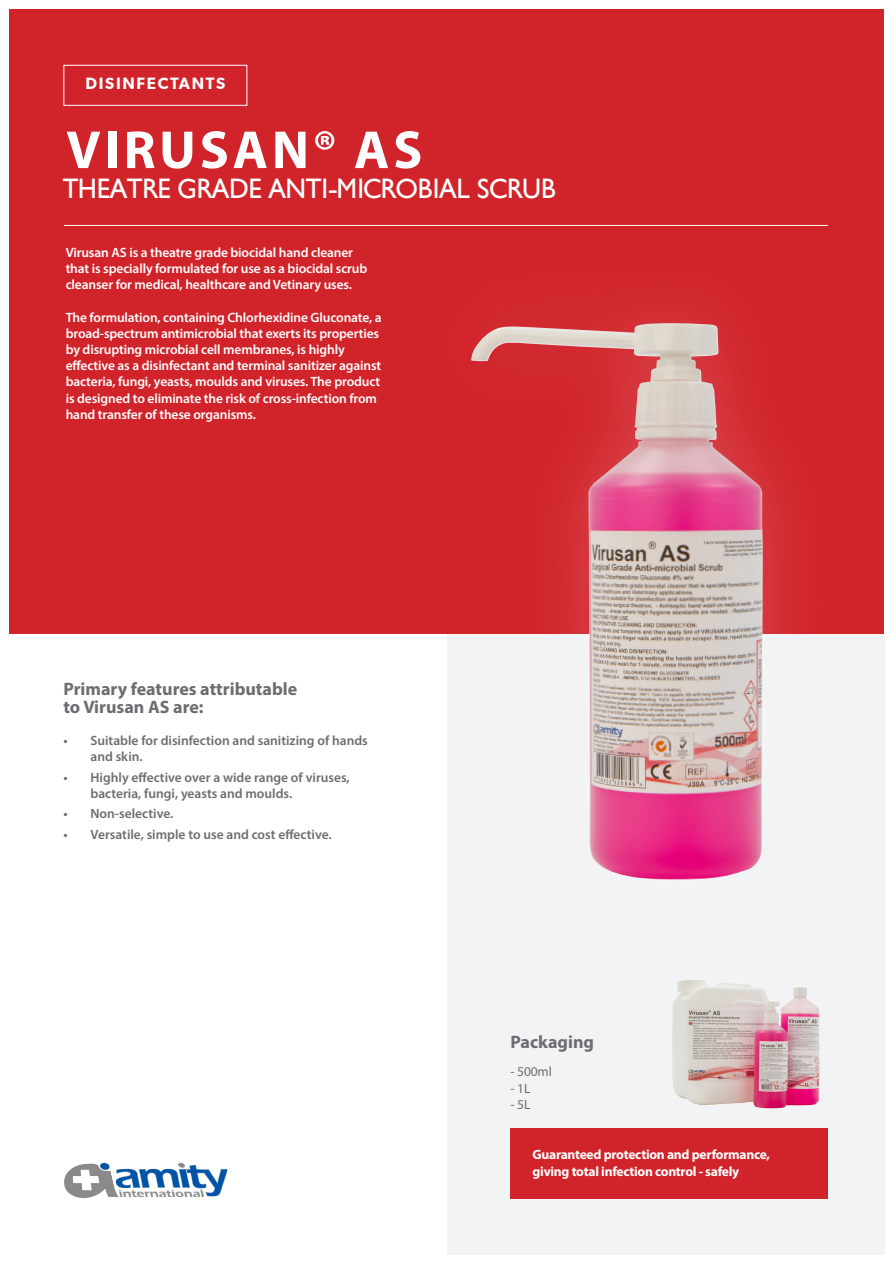
<style>
.page{position:relative;width:893px;height:1263px;background:#fff}
.page>*{position:absolute;margin:0;border:0;box-sizing:border-box;transform-origin:0 0}
.t1{font:700 54px "Myriad Pro";letter-spacing:.07em;color:#fff}
.t2{font:27px "Gibson";color:#fff}
.t3{font:700 18px/18px "Myriad Pro";color:#6c6d70}
.t4{font:600 16.5px "Gibson";letter-spacing:.1em;color:#fff}
.t5{font:600 13.5px/16.2px "Myriad Pro";letter-spacing:-.01em;color:#fff}
.t6{font:600 13.5px/16.2px "Myriad Pro";color:#6c6d70}
.t7{font:700 13.5px/16.2px "Myriad Pro";letter-spacing:-.02em;color:#fff}
.t8{font:13.5px "Myriad Pro";letter-spacing:-.01em;color:#6c6d70}
</style>
<div class="page">
<div style="left:447px;top:634px;width:437px;height:620px;background:#f2f3f4"></div>
<div style="left:510px;top:1129px;width:318px;height:70px;background:#d1232a"></div>
<div style="left:9px;top:9px;width:875px;height:625px;background:#d1232a"></div>
<img style="left:64px;top:1162px;width:164px;height:36px">
<div style="left:63px;top:65px;width:184px;height:41px;background:#d1232a;border:1px solid #fff"></div>
<hr style="left:64px;top:225px;width:764px;height:1px;background:#fff">
<svg style="left:628px;top:312px;width:158px;height:322px"></svg>
<img style="left:471px;top:323px;width:292px;height:557px">
<img style="left:672px;top:980px;width:148px;height:129px">
<p class="t4" style="left:86px;top:74px;width:141px">DISINFECTANTS</p>
<p class="t1" style="left:66px;top:115px;width:358px">VIRUSAN® AS</p>
<p class="t2" style="left:64px;top:173px;width:494px">THEATRE GRADE ANTI-MICROBIAL SCRUB</p>
<p class="t5" style="left:66px;top:244px;width:303px">Virusan AS is a theatre grade biocidal hand cleaner that is specially formulated for use as a biocidal scrub cleanser for medical, healthcare and Vetinary uses.</p>
<p class="t5" style="left:66px;top:309px;width:317px">The formulation, containing Chlorhexidine Gluconate, a broad-spectrum antimicrobial that exerts its properties by disrupting microbial cell membranes, is highly effective as a disinfectant and terminal sanitizer against bacteria, fungi, yeasts, moulds and viruses. The product is designed to eliminate the risk of cross-infection from hand transfer of these organisms.</p>
<p class="t3" style="left:63px;top:679px;width:235px">Primary features attributable to Virusan AS are:</p>
<p class="t6" style="left:90px;top:732px;width:279px;text-indent:-27px">• Suitable for disinfection and sanitizing of hands and skin.</p>
<p class="t6" style="left:90px;top:769px;width:261px;text-indent:-27px">• Highly effective over a wide range of viruses, bacteria, fungi, yeasts and moulds.</p>
<p class="t6" style="left:63px;top:805px;width:111px">• Non-selective.</p>
<p class="t6" style="left:63px;top:826px;width:270px">• Versatile, simple to use and cost effective.</p>
<p class="t3" style="left:510px;top:1032px;width:85px">Packaging</p>
<p class="t8" style="left:510px;top:1063px;width:43px">- 500ml</p>
<p class="t8" style="left:510px;top:1080px;width:21px">- 1L</p>
<p class="t8" style="left:510px;top:1096px;width:21px">- 5L</p>
<p class="t7" style="left:533px;top:1146px;width:239px">Guaranteed protection and performance, giving total infection control - safely</p>
</div>
